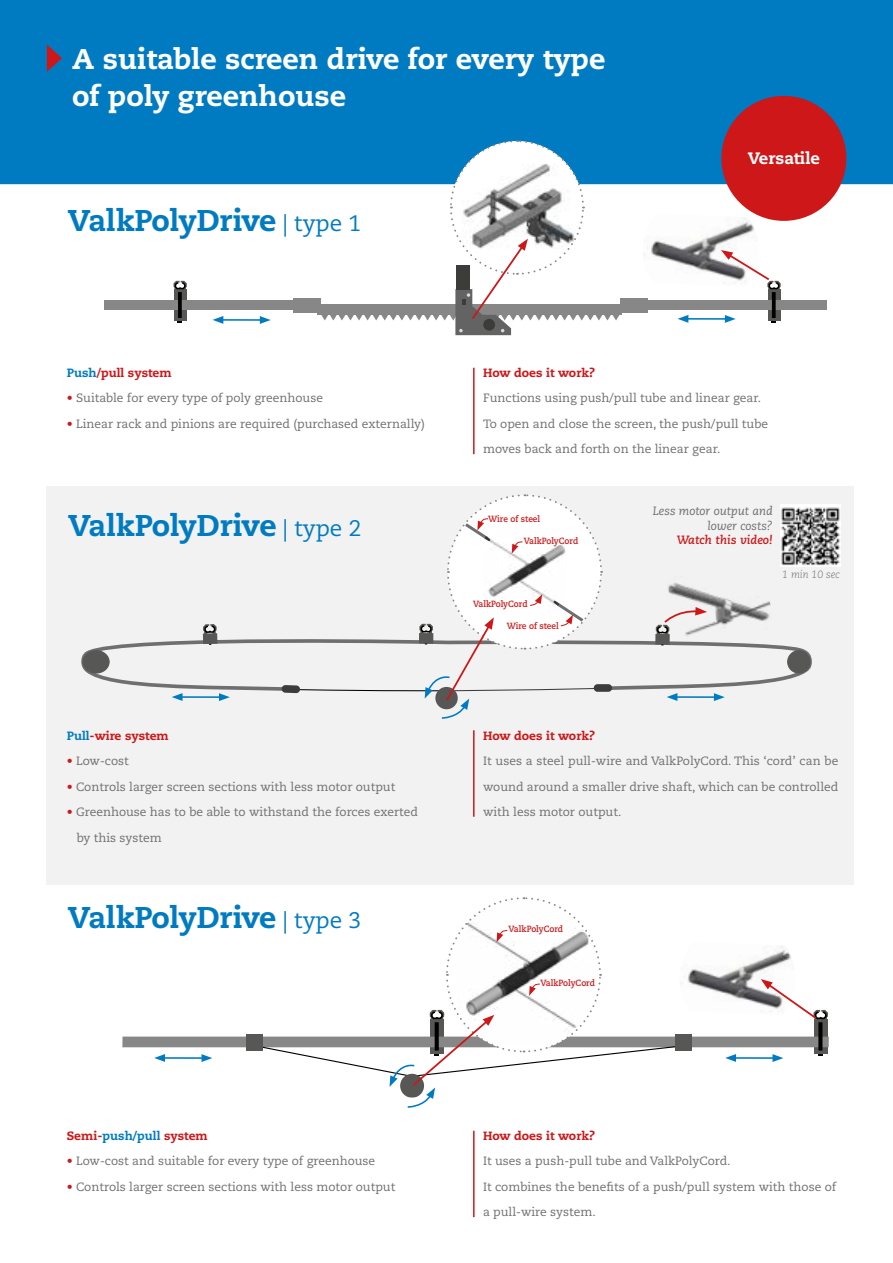
<style>
.page{position:relative;width:893px;height:1263px;background:#fff}
.page>*{position:absolute;margin:0;border:0;box-sizing:border-box;transform-origin:0 0}
.t1{font:800 30px "Caecilia LT Std";color:#007bc2}
.t2{font:800 28.5px/37.5px "Caecilia LT Std";color:#fff}
.t3{font:800 16.5px "Caecilia LT Std";color:#fff}
.t4{font:12px/25.5px "Caecilia LT Std";color:#706f6f}
.t5{font:800 12px "Caecilia LT Std";color:#cd1719}
.t6{font:italic 12px/14.4px "Caecilia LT Std";color:#706f6f;text-align:right}
.t7{font:italic 700 12px "Caecilia LT Std";color:#cd1719}
.t8{font:italic 300 10.5px "Caecilia LT Std";color:#706f6f}
.t9{font:700 9px "Caecilia LT Std";color:#cd1719;scale:.93 1}
.s1{font-weight:400;font-size:22.5px}
.s2{color:#007bc2}
.s3{color:#cd1719}
</style>
<div class="page">
<div style="left:46px;top:486px;width:808px;height:398px;background:#f2f2f2"></div>
<img style="left:655px;top:582px;width:116px;height:48px">
<img style="left:643px;top:214px;width:115px;height:61px">
<svg style="left:814px;top:1021px;width:13px;height:33px"></svg>
<div style="left:122px;top:1036px;width:707px;height:11px;background:#878787"></div>
<svg style="left:818px;top:1022px;width:4px;height:28px"></svg>
<div style="left:246px;top:1034px;width:16px;height:16px;background:#575756"></div>
<div style="left:174px;top:289px;width:12px;height:32px;background:#575756"></div>
<svg style="left:174px;top:281px;width:13px;height:9px"></svg>
<div style="left:768px;top:289px;width:12px;height:32px;background:#575756"></div>
<div style="left:104px;top:300px;width:199px;height:10px;background:#878787"></div>
<div style="left:631px;top:300px;width:195px;height:10px;background:#878787"></div>
<div style="left:620px;top:298px;width:27px;height:15px;background:#878787"></div>
<div style="left:293px;top:298px;width:27px;height:15px;background:#878787"></div>
<svg style="left:178px;top:292px;width:4px;height:26px"></svg>
<svg style="left:772px;top:292px;width:4px;height:26px"></svg>
<div style="left:0;top:0;width:893px;height:191px;background:#007bc2"></div>
<svg style="left:47px;top:44px;width:15px;height:28px"></svg>
<img style="left:691px;top:946px;width:100px;height:59px">
<hr style="left:221px;top:319px;width:41px;height:2px;background:#007bc2">
<svg style="left:213px;top:316px;width:10px;height:8px"></svg>
<svg style="left:260px;top:316px;width:11px;height:8px"></svg>
<hr style="left:686px;top:318px;width:41px;height:2px;background:#007bc2">
<svg style="left:678px;top:315px;width:10px;height:8px"></svg>
<svg style="left:725px;top:315px;width:11px;height:8px"></svg>
<hr style="left:733px;top:1057px;width:42px;height:2px;background:#007bc2">
<svg style="left:725px;top:1054px;width:11px;height:8px"></svg>
<svg style="left:772px;top:1054px;width:11px;height:8px"></svg>
<hr style="left:163px;top:1057px;width:41px;height:2px;background:#007bc2">
<svg style="left:154px;top:1054px;width:11px;height:8px"></svg>
<svg style="left:201px;top:1054px;width:11px;height:8px"></svg>
<svg style="left:721px;top:250px;width:60px;height:40px"></svg>
<svg style="left:761px;top:979px;width:67px;height:42px"></svg>
<div style="left:721px;top:96px;width:125px;height:125px;background:#cd1719;border-radius:50%"></div>
<svg style="left:81px;top:630px;width:731px;height:62px"></svg>
<div style="left:788px;top:651px;width:22px;height:22px;background:#575756;border-radius:50%"></div>
<div style="left:787px;top:650px;width:23px;height:23px;border:1px solid #575756;border-radius:50%"></div>
<div style="left:83px;top:651px;width:26px;height:22px;background:#575756;border-radius:50%"></div>
<div style="left:83px;top:650px;width:27px;height:23px;border:1px solid #575756;border-radius:50%"></div>
<div style="left:594px;top:684px;width:18px;height:8px;background:#3c3c3b;border-radius:4px"></div>
<svg style="left:203px;top:624px;width:14px;height:9px"></svg>
<div style="left:203px;top:633px;width:14px;height:11px;background:#575756"></div>
<div style="left:655px;top:634px;width:15px;height:10px;background:#575756"></div>
<hr style="left:180px;top:696px;width:42px;height:2px;background:#007bc2">
<svg style="left:172px;top:693px;width:11px;height:8px"></svg>
<svg style="left:219px;top:693px;width:11px;height:8px"></svg>
<hr style="left:675px;top:696px;width:41px;height:2px;background:#007bc2">
<svg style="left:667px;top:693px;width:10px;height:8px"></svg>
<svg style="left:714px;top:693px;width:11px;height:8px"></svg>
<svg style="left:656px;top:607px;width:51px;height:28px"></svg>
<svg style="left:282px;top:494px;width:321px;height:225px"></svg>
<svg style="left:320px;top:139px;width:300px;height:196px"></svg>
<img style="left:780px;top:505px;width:60px;height:62px">
<svg style="left:258px;top:897px;width:433px;height:211px"></svg>
<hr style="left:473px;top:368px;width:2px;height:86px;background:#cd1719">
<hr style="left:473px;top:730px;width:2px;height:87px;background:#cd1719">
<hr style="left:473px;top:1131px;width:2px;height:86px;background:#cd1719">
<h2 class="t2" style="left:72px;top:40px;width:535px">A suitable screen drive for every type of poly greenhouse</h2>
<h1 class="t1" style="left:68px;top:202px;width:295px">ValkPolyDrive <span class="s1">| type 1</span></h1>
<h3 class="t3" style="left:748px;top:148px;width:74px">Versatile</h3>
<p class="t5" style="left:67px;top:365px;width:106px"><span class="s2">Push</span>/pull system</p>
<p class="t4" style="left:67px;top:386px;width:258px"><span class="s3">•</span> Suitable for every type of poly greenhouse</p>
<p class="t4" style="left:67px;top:411px;width:360px"><span class="s3">•</span> Linear rack and pinions are required (purchased externally)</p>
<h1 class="t1" style="left:68px;top:507px;width:295px">ValkPolyDrive <span class="s1">| type 2</span></h1>
<p class="t5" style="left:67px;top:728px;width:104px"><span class="s2">Pull</span>-wire system</p>
<p class="t4" style="left:67px;top:749px;width:64px"><span class="s3">•</span> Low-cost</p>
<p class="t4" style="left:67px;top:774px;width:330px"><span class="s3">•</span> Controls larger screen sections with less motor output</p>
<p class="t4" style="left:77px;top:800px;width:343px;text-indent:-10px"><span class="s3">•</span> Greenhouse has to be able to withstand the forces exerted by this system</p>
<h1 class="t1" style="left:68px;top:898px;width:295px">ValkPolyDrive <span class="s1">| type 3</span></h1>
<p class="t5" style="left:483px;top:365px;width:113px">How does it work?</p>
<p class="t4" style="left:483px;top:385px;width:287px">Functions using push/pull tube and linear gear.<br>To open and close the screen, the push/pull tube moves back and forth on the linear gear.</p>
<p class="t9" style="left:488px;top:513px;width:57px">Wire of steel</p>
<p class="t9" style="left:524px;top:535px;width:60px">ValkPolyCord</p>
<p class="t9" style="left:473px;top:599px;width:60px">ValkPolyCord</p>
<p class="t9" style="left:507px;top:620px;width:57px">Wire of steel</p>
<p class="t6" style="left:653px;top:504px;width:122px">Less motor output and lower costs?</p>
<p class="t7" style="left:677px;top:533px;width:97px">Watch this video!</p>
<p class="t8" style="left:782px;top:568px;width:59px">1 min 10 sec</p>
<p class="t5" style="left:483px;top:728px;width:113px">How does it work?</p>
<p class="t4" style="left:483px;top:749px;width:357px;text-align:justify">It uses a steel pull-wire and ValkPolyCord. This ‘cord’ can be wound around a smaller drive shaft, which can be controlled with less motor output.</p>
<p class="t9" style="left:509px;top:924px;width:60px">ValkPolyCord</p>
<p class="t9" style="left:540px;top:978px;width:60px">ValkPolyCord</p>
<p class="t5" style="left:67px;top:1128px;width:143px">Semi-<span class="s2">push/pull</span> system</p>
<p class="t4" style="left:67px;top:1149px;width:310px"><span class="s3">•</span> Low-cost and suitable for every type of greenhouse</p>
<p class="t4" style="left:67px;top:1174px;width:330px"><span class="s3">•</span> Controls larger screen sections with less motor output</p>
<p class="t5" style="left:483px;top:1128px;width:113px">How does it work?</p>
<p class="t4" style="left:483px;top:1149px;width:355px">It uses a push-pull tube and ValkPolyCord.<br>It combines the benefits of a push/pull system with those of a pull-wire system.</p>
</div>
